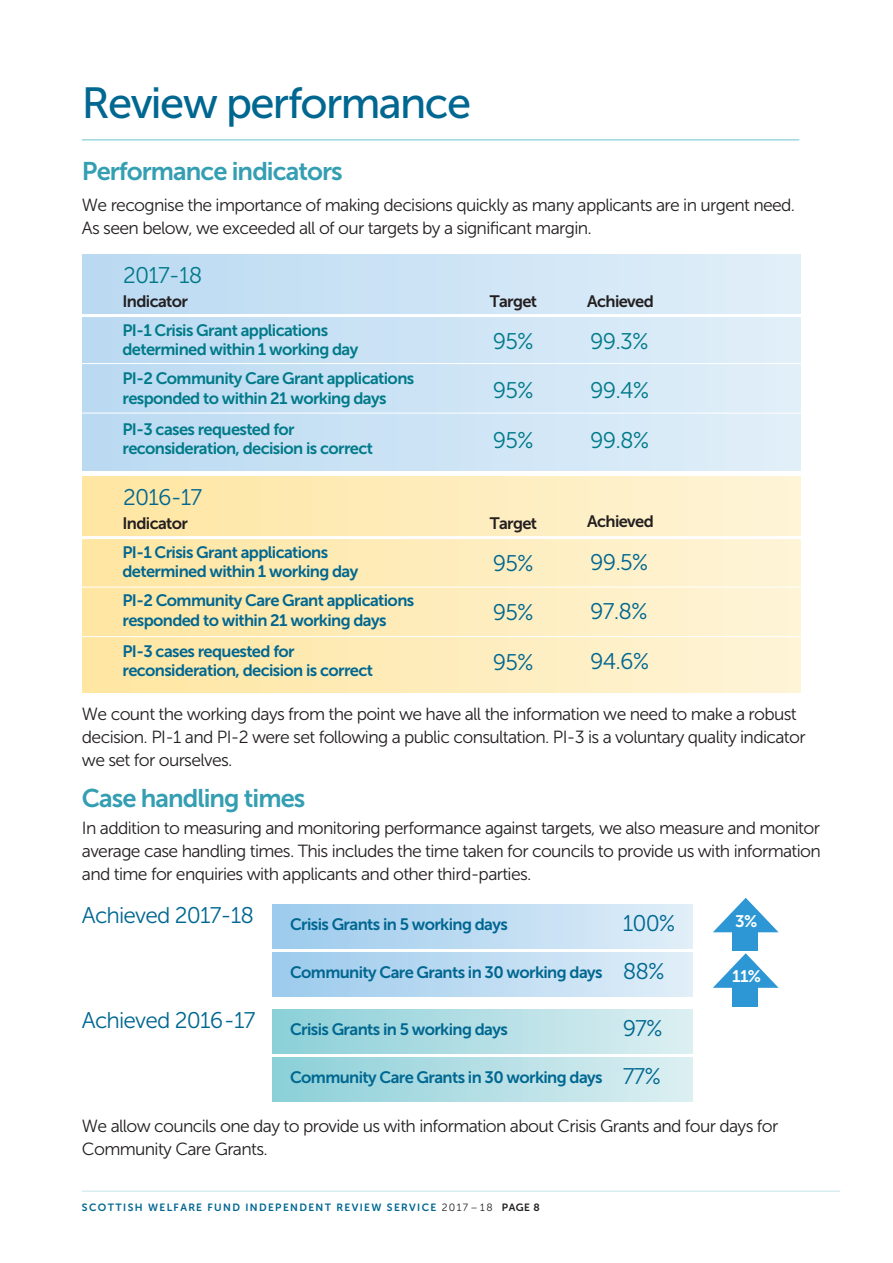
<style>
.page{position:relative;width:893px;height:1263px;background:#fff}
.page>*{position:absolute;margin:0;border:0;box-sizing:border-box;transform-origin:0 0}
.t1{font:43.5px "Museo Sans 500";letter-spacing:-.035em;color:#006791}
.t2{font:25.5px "Museo Sans 700";letter-spacing:-.04em;color:#349eb2}
.t3{font:22.65px "Museo Sans 300";letter-spacing:-.04em;color:#006791}
.t4{font:22.65px "Museo Sans 300";letter-spacing:-.04em;color:#007a89}
.t5{font:17.55px/23.2px "Museo Sans 300";letter-spacing:-.04em;color:#231f20}
.t6{font:16.65px "Museo Sans 700";color:#fff}
.t7{font:16.5px/19.6px "Museo Sans 700";letter-spacing:-.04em;color:#006791}
.t8{font:16.5px/19.6px "Museo Sans 700";letter-spacing:-.04em;color:#007a89}
.t9{font:16.5px "Museo Sans 700";letter-spacing:-.04em;color:#231f20}
.t10{font:10.5px "Museo Sans Rounded 700";letter-spacing:.13em;color:#006791}
.s1{font-family:"Museo Sans 300";font-size:22.65px}
.s2{font-family:"Museo Sans Rounded 300";color:#231f20}
.s3{color:#231f20}
</style>
<div class="page">
<div style="left:83px;top:254px;width:717px;height:217px;background:linear-gradient(to right,#badaf2,#e1eff9)"></div>
<hr style="left:75px;top:363px;width:732px;height:1px;background:#fff">
<hr style="left:75px;top:314px;width:732px;height:3px;background:#fff">
<hr style="left:75px;top:413px;width:732px;height:1px;background:#fff">
<div style="left:83px;top:476px;width:717px;height:217px;background:linear-gradient(to right,#ffe5a1,#fef4d7)"></div>
<hr style="left:82px;top:139px;width:717px;height:1px;background:#6bc6cf">
<hr style="left:82px;top:1191px;width:758px;height:1px;background:#c4e5ea">
<hr style="left:75px;top:587px;width:732px;height:1px;background:#fff">
<hr style="left:75px;top:536px;width:732px;height:3px;background:#fff">
<hr style="left:75px;top:636px;width:732px;height:1px;background:#fff">
<div style="left:273px;top:1009px;width:419px;height:44px;background:linear-gradient(to right,#8ccfd8,#dceff2)"></div>
<div style="left:273px;top:1057px;width:419px;height:44px;background:linear-gradient(to right,#8ccfd8,#dceff2)"></div>
<div style="left:273px;top:904px;width:419px;height:44px;background:linear-gradient(to right,#9ccaec,#e0eef9)"></div>
<div style="left:273px;top:952px;width:419px;height:44px;background:linear-gradient(to right,#9ccaec,#e0eef9)"></div>
<svg style="left:713px;top:953px;width:66px;height:35px"></svg>
<div style="left:732px;top:987px;width:26px;height:19px;background:#2c97d4"></div>
<svg style="left:713px;top:898px;width:66px;height:34px"></svg>
<div style="left:732px;top:931px;width:26px;height:20px;background:#2c97d4"></div>
<h1 class="t1" style="left:82px;top:77px;width:391px">Review performance</h1>
<h2 class="t2" style="left:82px;top:156px;width:262px">Performance indicators</h2>
<p class="t5" style="left:82px;top:193px;width:715px">We recognise the importance of making decisions quickly as many applicants are in urgent need.<br>As seen below, we exceeded all of our targets by a significant margin.</p>
<p class="t4" style="left:123px;top:262px;width:81px">2017-18</p>
<p class="t9" style="left:122px;top:291px;width:67px">Indicator</p>
<p class="t9" style="left:490px;top:291px;width:49px">Target</p>
<p class="t8" style="left:122px;top:320px;width:237px">PI-1 Crisis Grant applications determined within 1 working day</p>
<p class="t4" style="left:493px;top:328px;width:42px">95%</p>
<p class="t9" style="left:587px;top:291px;width:68px">Achieved</p>
<p class="t4" style="left:590px;top:328px;width:60px">99.3%</p>
<p class="t8" style="left:122px;top:369px;width:293px">PI-2 Community Care Grant applications responded to within 21 working days</p>
<p class="t4" style="left:493px;top:377px;width:42px">95%</p>
<p class="t4" style="left:590px;top:377px;width:61px">99.4%</p>
<p class="t8" style="left:122px;top:419px;width:252px">PI-3 cases requested for reconsideration, decision is correct</p>
<p class="t4" style="left:493px;top:427px;width:42px">95%</p>
<p class="t4" style="left:590px;top:427px;width:61px">99.8%</p>
<p class="t3" style="left:123px;top:484px;width:81px">2016-17</p>
<p class="t9" style="left:122px;top:513px;width:67px">Indicator</p>
<p class="t9" style="left:490px;top:513px;width:49px">Target</p>
<p class="t7" style="left:122px;top:542px;width:237px">PI-1 Crisis Grant applications determined within 1 working day</p>
<p class="t3" style="left:493px;top:550px;width:42px">95%</p>
<p class="t9" style="left:587px;top:512px;width:68px">Achieved</p>
<p class="t3" style="left:590px;top:549px;width:60px">99.5%</p>
<p class="t7" style="left:122px;top:591px;width:293px">PI-2 Community Care Grant applications responded to within 21 working days</p>
<p class="t3" style="left:493px;top:599px;width:42px">95%</p>
<p class="t3" style="left:590px;top:597px;width:59px">97.8%</p>
<p class="t7" style="left:122px;top:641px;width:252px">PI-3 cases requested for reconsideration, decision is correct</p>
<p class="t3" style="left:493px;top:649px;width:42px">95%</p>
<p class="t3" style="left:590px;top:648px;width:61px">94.6%</p>
<p class="t5" style="left:82px;top:702px;width:725px">We count the working days from the point we have all the information we need to make a robust decision. PI-1 and PI-2 were set following a public consultation. PI-3 is a voluntary quality indicator we set for ourselves.</p>
<h2 class="t2" style="left:82px;top:783px;width:225px">Case handling times</h2>
<p class="t5" style="left:82px;top:816px;width:740px;text-align:justify">In addition to measuring and monitoring performance against targets, we also measure and monitor average case handling times. This includes the time taken for councils to provide us with information and time for enquiries with applicants and other third-parties.</p>
<p class="t3" style="left:82px;top:902px;width:174px">Achieved 2017-18</p>
<p class="t3" style="left:82px;top:1007px;width:175px">Achieved 2016-17</p>
<p class="t6" style="left:735px;top:911px;width:24px">3%</p>
<p class="t7" style="left:290px;top:914px;width:219px">Crisis Grants in 5 working days</p>
<p class="t3" style="left:623px;top:910px;width:54px">100%</p>
<p class="t7" style="left:290px;top:962px;width:376px">Community Care Grants in 30 working days <span class="s1">88%</span></p>
<p class="t6" style="left:732px;top:967px;width:31px">11%</p>
<p class="t7" style="left:290px;top:1019px;width:219px">Crisis Grants in 5 working days</p>
<p class="t3" style="left:623px;top:1015px;width:42px">97%</p>
<p class="t7" style="left:290px;top:1067px;width:372px">Community Care Grants in 30 working days <span class="s1">77%</span></p>
<p class="t5" style="left:82px;top:1114px;width:698px">We allow councils one day to provide us with information about Crisis Grants and four days for<br>Community Care Grants.</p>
<p class="t10" style="left:82px;top:1204px;width:459px">SCOTTISH WELFARE FUND INDEPENDENT REVIEW SERVICE <span class="s2">2017 – 18</span> <span class="s3">PAGE 8</span></p>
</div>
